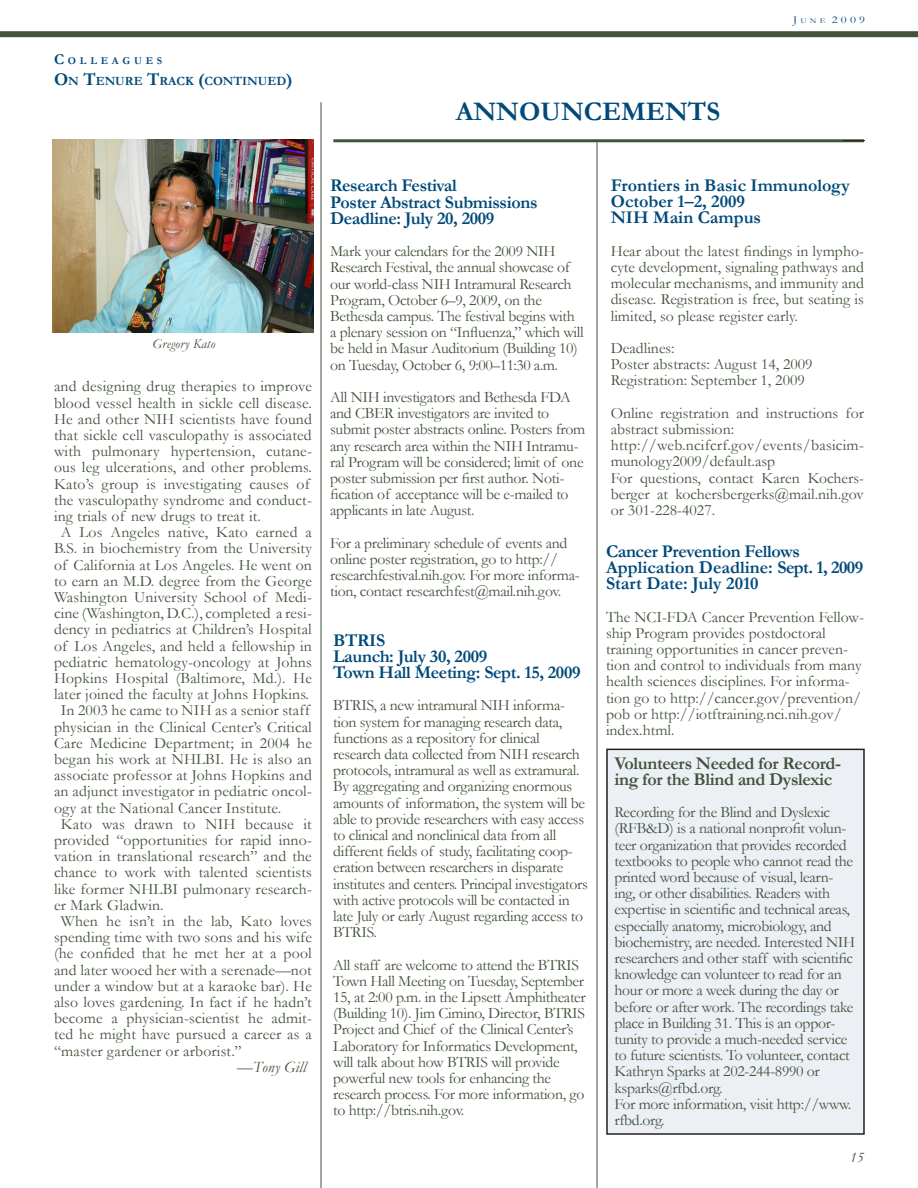
<style>
.page{position:relative;width:918px;height:1188px;background:#fff}
.page>*{position:absolute;margin:0;border:0;box-sizing:border-box;transform-origin:0 0}
.t1{font:700 27px "Garamond";color:#00497a}
.t2{font:700 18px "Garamond";letter-spacing:-.02em;color:#00497a}
.t3{font:700 18px "Garamond";color:#00497a}
.t4{font:700 18px/16.2px "Garamond";letter-spacing:-.02em;color:#42523d}
.t5{font:15.75px/16.2px "Garamond";letter-spacing:-.02em;color:#42523d}
.t6{font:15.75px/16.2px "Garamond";letter-spacing:.01em;color:#42523d}
.t7{font:15.75px/16.2px "Garamond";color:#42523d}
.t8{font:15.75px/16.2px "Garamond";letter-spacing:.015em;color:#42523d}
.t9{font:italic 15.75px "Garamond";letter-spacing:.01em;color:#42523d}
.t10{font:italic 15px "Garamond";color:#42523d}
.t11{font:italic 13.5px "Garamond";letter-spacing:.01em;color:#42523d}
.t12{font:700 12.6px "Garamond";color:#00497a}
.t13{font:700 10.5px "Garamond";letter-spacing:.355em;color:#00497a}
.t14{font:10.5px "Garamond";color:#00497a;scale:1.2 1}
.s1{font-size:15px}
.s2{font-size:18px}
.s3{font-size:7.35px}
</style>
<div class="page">
<div style="left:0;top:31px;width:918px;height:6px;background:#42523d"></div>
<img style="left:52px;top:139px;width:262px;height:193px">
<div style="left:607px;top:749px;width:257px;height:385px;background:#ecf0f5"></div>
<div style="left:606px;top:749px;width:259px;height:386px;border:2px solid #231f20"></div>
<hr style="left:333px;top:139px;width:531px;height:3px;background:#42523d">
<svg style="left:843px;top:140px;width:22px;height:1px"></svg>
<hr style="left:321px;top:102px;width:1px;height:1086px;background:#42523d">
<hr style="left:597px;top:142px;width:1px;height:1046px;background:#42523d">
<h2 class="t13" style="left:54px;top:54px;width:110px"><span class="s1">C</span> OLLEAGUES</h2>
<h3 class="t12" style="left:54px;top:74px;width:240px"><span class="s2">O</span>N <span class="s2">T</span>ENURE <span class="s2">T</span>RACK <span class="s2">(</span>CONTINUED<span class="s2">)</span></h3>
<h3 class="t1" style="left:456px;top:95px;width:266px">ANNOUNCEMENTS</h3>
<p class="t14" style="left:793px;top:14px;width:61px">J <span class="s3">UNE</span> 2 0 0 9</p>
<p class="t11" style="left:153px;top:335px;width:64px">Gregory Kato</p>
<p class="t6" style="left:54px;top:378px;width:260px">and designing drug therapies to improve blood vessel health in sickle cell disease.<br>He and other NIH scientists have found that sickle cell vasculopathy is associated with pulmonary hypertension, cutane&shy;ous leg ulcerations, and other problems.<br>Kato’s group is investigating causes of the vasculopathy syndrome and conduct&shy;ing trials of new drugs to treat it.</p>
<p class="t6" style="left:54px;top:524px;width:260px;text-align:center">A Los Angeles native, Kato earned a B.S. in biochemistry from the University of California at Los Angeles. He went on to earn an M.D. degree from the George Washington University School of Medi&shy;cine (Washington, D.C.), completed a resi&shy;dency in pediatrics at Children’s Hospital of Los Angeles, and held a fellowship in pediatric hematology-oncology at Johns Hopkins Hospital (Baltimore, Md.). He later joined the faculty at Johns Hopkins.</p>
<p class="t6" style="left:54px;top:702px;width:260px;text-indent:7px">In 2003 he came to NIH as a senior staff physician in the Clinical Center’s Critical Care Medicine Department; in 2004 he began his work at NHLBI. He is also an associate professor at Johns Hopkins and an adjunct investigator in pediatric oncol&shy;ogy at the National Cancer Institute.</p>
<p class="t5" style="left:54px;top:816px;width:260px;text-align:justify;text-indent:7px">Kato was drawn to NIH because it provided “opportunities for rapid inno&shy;vation in translational research” and the chance to work with talented scientists like former NHLBI pulmonary research&shy;er Mark Gladwin.</p>
<p class="t5" style="left:54px;top:913px;width:260px;text-align:justify;text-indent:7px">When he isn’t in the lab, Kato loves spending time with two sons and his wife (he confided that he met her at a pool and later wooed her with a serenade—not under a window but at a karaoke bar). He also loves gardening. In fact if he hadn’t become a physician-scientist he admit&shy;ted he might have pursued a career as a “master gardener or arborist.”</p>
<p class="t9" style="left:237px;top:1057px;width:71px">—Tony Gill</p>
<p class="t2" style="left:330px;top:175px;width:128px">Research Festival</p>
<p class="t2" style="left:330px;top:191px;width:209px">Poster Abstract Submissions</p>
<p class="t2" style="left:330px;top:207px;width:166px">Deadline: July 20, 2009</p>
<p class="t5" style="left:330px;top:243px;width:255px">Mark your calendars for the 2009 NIH Research Festival, the annual showcase of our world-class NIH Intramural Research Program, October 6–9, 2009, on the Bethesda campus. The festival begins with a plenary session on “Influenza,” which will be held in Masur Auditorium (Building 10) on Tuesday, October 6, 9:00–11:30 a.m.</p>
<p class="t5" style="left:330px;top:389px;width:257px">All NIH investigators and Bethesda FDA and CBER investigators are invited to submit poster abstracts online. Posters from any research area within the NIH Intramu&shy;ral Program will be considered; limit of one poster submission per first author. Noti&shy;fication of acceptance will be e-mailed to applicants in late August.</p>
<p class="t5" style="left:330px;top:534px;width:251px">For a preliminary schedule of events and online poster registration, go to http:// researchfestival.nih.gov. For more informa&shy;tion, contact researchfest@mail.nih.gov.</p>
<p class="t2" style="left:333px;top:629px;width:54px">BTRIS</p>
<p class="t2" style="left:333px;top:645px;width:156px">Launch: July 30, 2009</p>
<p class="t2" style="left:333px;top:661px;width:249px">Town Hall Meeting: Sept. 15, 2009</p>
<p class="t5" style="left:333px;top:697px;width:256px">BTRIS, a new intramural NIH informa&shy;tion system for managing research data, functions as a repository for clinical research data collected from NIH research protocols, intramural as well as extramural.<br>By aggregating and organizing enormous amounts of information, the system will be able to provide researchers with easy access to clinical and nonclinical data from all different fields of study, facilitating coop&shy;eration between researchers in disparate institutes and centers. Principal investigators with active protocols will be contacted in late July or early August regarding access to BTRIS.</p>
<p class="t5" style="left:333px;top:956px;width:254px">All staff are welcome to attend the BTRIS Town Hall Meeting on Tuesday, September 15, at 2:00 p.m. in the Lipsett Amphitheater (Building 10). Jim Cimino, Director, BTRIS Project and Chief of the Clinical Center’s Laboratory for Informatics Development, will talk about how BTRIS will provide powerful new tools for enhancing the research process. For more information, go to http://btris.nih.gov.</p>
<p class="t3" style="left:611px;top:175px;width:241px">Frontiers in Basic Immunology</p>
<p class="t3" style="left:611px;top:191px;width:136px">October 1–2, 2009</p>
<p class="t3" style="left:611px;top:207px;width:152px">NIH Main Campus</p>
<p class="t5" style="left:611px;top:243px;width:255px;text-align:justify">Hear about the latest findings in lympho&shy;cyte development, signaling pathways and molecular mechanisms, and immunity and disease. Registration is free, but seating is limited, so please register early.</p>
<p class="t7" style="left:611px;top:340px;width:65px">Deadlines:</p>
<p class="t7" style="left:611px;top:356px;width:203px">Poster abstracts: August 14, 2009</p>
<p class="t7" style="left:611px;top:372px;width:196px">Registration: September 1, 2009</p>
<p class="t7" style="left:611px;top:405px;width:255px">Online registration and instructions for abstract submission:</p>
<p class="t8" style="left:611px;top:437px;width:255px">http://web.ncifcrf.gov/events/basicim&shy;munology2009/default.asp</p>
<p class="t5" style="left:611px;top:469px;width:255px;text-align:justify">For questions, contact Karen Kochers&shy;berger at kochersbergerks@mail.nih.gov or 301-228-4027.</p>
<p class="t2" style="left:606px;top:540px;width:196px">Cancer Prevention Fellows</p>
<p class="t3" style="left:606px;top:557px;width:259px">Application Deadline: Sept. 1, 2009</p>
<p class="t3" style="left:606px;top:573px;width:154px">Start Date: July 2010</p>
<p class="t7" style="left:606px;top:608px;width:260px">The NCI-FDA Cancer Prevention Fellow&shy;ship Program provides postdoctoral training opportunities in cancer preven&shy;tion and control to individuals from many health sciences disciplines. For informa&shy;tion go to http://cancer.gov/prevention/ pob or http://iotftraining.nci.nih.gov/ index.html.</p>
<p class="t4" style="left:615px;top:755px;width:228px">Volunteers Needed for Record&shy;ing for the Blind and Dyslexic</p>
<p class="t5" style="left:615px;top:804px;width:242px">Recording for the Blind and Dyslexic (RFB&amp;D) is a national nonprofit volun&shy;teer organization that provides recorded textbooks to people who cannot read the printed word because of visual, learn&shy;ing, or other disabilities. Readers with expertise in scientific and technical areas, especially anatomy, microbiology, and biochemistry, are needed. Interested NIH researchers and other staff with scientific knowledge can volunteer to read for an hour or more a week during the day or before or after work. The recordings take place in Building 31. This is an oppor&shy;tunity to provide a much-needed service to future scientists. To volunteer, contact Kathryn Sparks at 202-244-8990 or ksparks@rfbd.org.</p>
<p class="t5" style="left:615px;top:1096px;width:238px">For more information, visit http://www. rfbd.org.</p>
<p class="t10" style="left:850px;top:1148px;width:16px">15</p>
</div>
